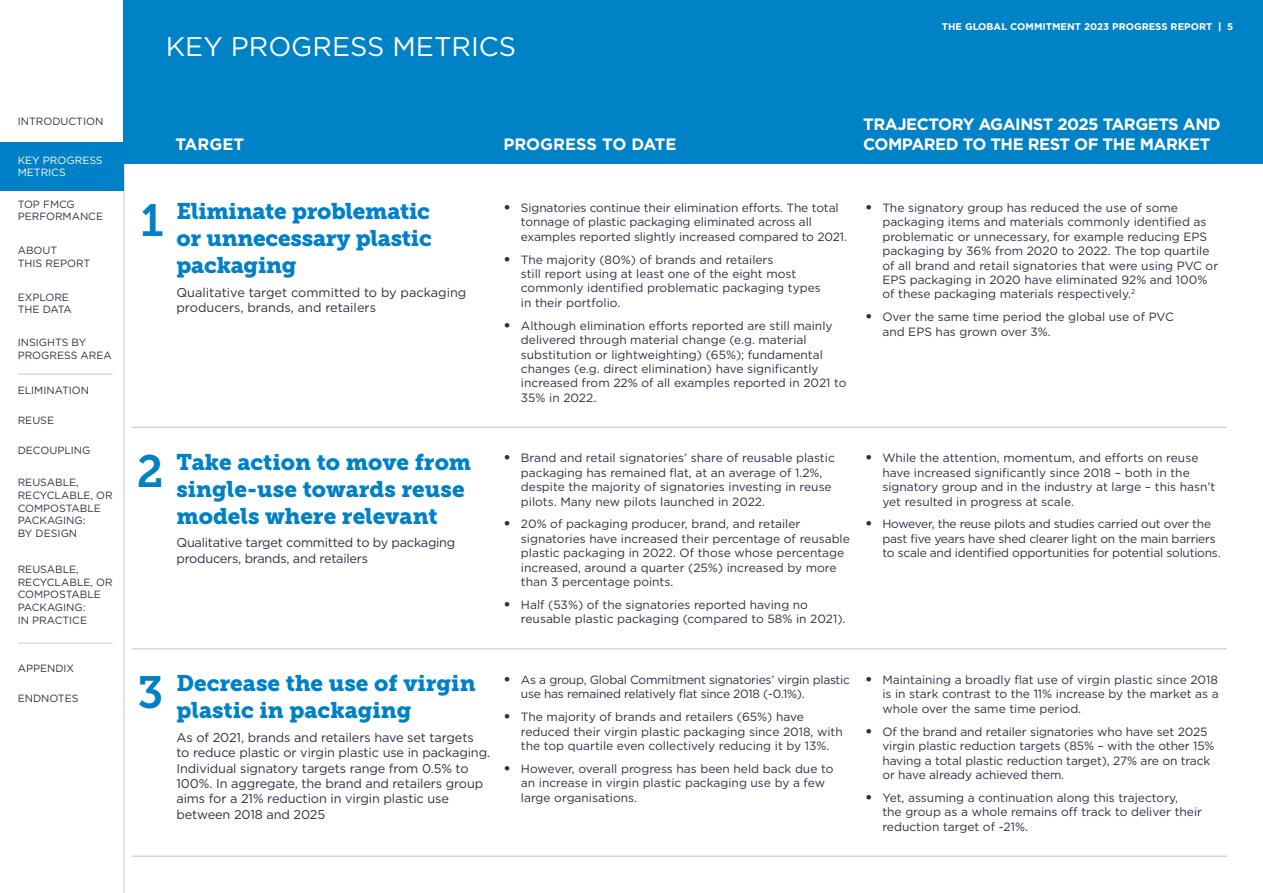
<style>
.page{position:relative;width:1263px;height:893px;background:#fff}
.page>*{position:absolute;margin:0;border:0;box-sizing:border-box;transform-origin:0 0}
.t1{font:27px "Gotham";color:#fff}
.t2{font:22.5px/27px "Museo Slab 900";color:#0081c7}
.t3{font:700 16.5px/19.8px "Gotham";letter-spacing:-.03em;color:#fff}
.t4{font:700 16.5px "Gotham";color:#fff}
.t5{font:12.75px/15.3px "Gotham";letter-spacing:-.01em;color:#2f2f46}
.t6{font:12px/14.4px "Gotham";color:#2f2f46}
.t7{font:12px/14.4px "Gotham";letter-spacing:-.02em;color:#2f2f46}
.t8{font:10.5px/12.6px "Gotham";color:#2f2f46}
.t9{font:10.5px/12.6px "Gotham";color:#fff}
.t10{font:700 9.75px "Gotham";color:#fff}
.s1{font-weight:900}
.s2{font-family:"Museo Slab 700";font-size:45px}
.s3{font-weight:900;font-size:13.5px}
</style>
<div class="page">
<hr style="left:124px;top:0;width:1px;height:893px;background:#cbcbd1">
<hr style="left:18px;top:374px;width:95px;height:1px;background:#cbcbd1">
<hr style="left:18px;top:643px;width:95px;height:1px;background:#cbcbd1">
<div style="left:0;top:142px;width:123px;height:49px;background:#0081c7"></div>
<hr style="left:132px;top:427px;width:44px;height:1px;background:#c1c1c7">
<hr style="left:176px;top:427px;width:328px;height:1px;background:#c1c1c7">
<hr style="left:504px;top:427px;width:361px;height:1px;background:#c1c1c7">
<hr style="left:865px;top:427px;width:362px;height:1px;background:#c1c1c7">
<hr style="left:132px;top:648px;width:44px;height:1px;background:#c1c1c7">
<hr style="left:176px;top:648px;width:328px;height:1px;background:#c1c1c7">
<hr style="left:504px;top:648px;width:361px;height:1px;background:#c1c1c7">
<hr style="left:865px;top:648px;width:362px;height:1px;background:#c1c1c7">
<hr style="left:132px;top:856px;width:44px;height:1px;background:#c1c1c7">
<hr style="left:176px;top:856px;width:328px;height:1px;background:#c1c1c7">
<hr style="left:504px;top:856px;width:361px;height:1px;background:#c1c1c7">
<hr style="left:865px;top:856px;width:362px;height:1px;background:#c1c1c7">
<div style="left:123px;top:0;width:1140px;height:163px;background:#0082c7"></div>
<p class="t8" style="left:18px;top:115px;width:87px">INTRODUCTION</p>
<p class="t9" style="left:18px;top:153px;width:86px">KEY PROGRESS<br>METRICS</p>
<p class="t8" style="left:18px;top:197px;width:87px">TOP FMCG<br>PERFORMANCE</p>
<p class="t8" style="left:18px;top:244px;width:74px">ABOUT<br>THIS REPORT</p>
<p class="t8" style="left:18px;top:290px;width:56px">EXPLORE<br>THE DATA</p>
<p class="t8" style="left:18px;top:336px;width:96px">INSIGHTS BY<br>PROGRESS AREA</p>
<p class="t8" style="left:18px;top:383px;width:73px">ELIMINATION</p>
<p class="t8" style="left:18px;top:414px;width:38px">REUSE</p>
<p class="t8" style="left:18px;top:444px;width:74px">DECOUPLING</p>
<p class="t8" style="left:18px;top:476px;width:96px">REUSABLE,<br>RECYCLABLE, OR<br>COMPOSTABLE<br>PACKAGING:<br>BY DESIGN</p>
<p class="t8" style="left:18px;top:563px;width:96px">REUSABLE,<br>RECYCLABLE, OR<br>COMPOSTABLE<br>PACKAGING:<br>IN PRACTICE</p>
<p class="t8" style="left:18px;top:662px;width:58px">APPENDIX</p>
<p class="t8" style="left:18px;top:692px;width:62px">ENDNOTES</p>
<h1 class="t1" style="left:166px;top:29px;width:352px">KEY PROGRESS METRICS</h1>
<p class="t10" style="left:942px;top:20px;width:293px">THE GLOBAL COMMITMENT 2023 PROGRESS REPORT <span class="s1">|</span> 5</p>
<h3 class="t3" style="left:175px;top:134px;width:70px">TARGET</h3>
<h3 class="t4" style="left:503px;top:133px;width:175px">PROGRESS TO DATE</h3>
<h3 class="t3" style="left:863px;top:114px;width:359px">TRAJECTORY AGAINST 2025 TARGETS AND<br>COMPARED TO THE REST OF THE MARKET</h3>
<h2 class="t2" style="left:176px;top:198px;width:257px;text-align:justify;text-indent:-35px"><span class="s2">1</span> Eliminate problematic or unnecessary plastic packaging</h2>
<p class="t5" style="left:176px;top:285px;width:291px">Qualitative target committed to by packaging producers, brands, and retailers</p>
<p class="t6" style="left:521px;top:200px;width:328px;text-indent:-17px"><span class="s3">•</span> Signatories continue their elimination efforts. The total tonnage of plastic packaging eliminated across all examples reported slightly increased compared to 2021.</p>
<p class="t6" style="left:521px;top:252px;width:301px;text-indent:-17px"><span class="s3">•</span> The majority (80%) of brands and retailers<br>still report using at least one of the eight most commonly identified problematic packaging types in their portfolio.</p>
<p class="t6" style="left:521px;top:318px;width:327px;text-indent:-17px"><span class="s3">•</span> Although elimination efforts reported are still mainly delivered through material change (e.g. material substitution or lightweighting) (65%); fundamental changes (e.g. direct elimination) have significantly increased from 22% of all examples reported in 2021 to 35% in 2022.</p>
<p class="t6" style="left:882px;top:200px;width:337px;text-indent:-17px"><span class="s3">•</span> The signatory group has reduced the use of some packaging items and materials commonly identified as problematic or unnecessary, for example reducing EPS packaging by 36% from 2020 to 2022. The top quartile of all brand and retail signatories that were using PVC or EPS packaging in 2020 have eliminated 92% and 100% of these packaging materials respectively.<sup>2</sup></p>
<p class="t6" style="left:882px;top:309px;width:293px;text-indent:-17px"><span class="s3">•</span> Over the same time period the global use of PVC and EPS has grown over 3%.</p>
<h2 class="t2" style="left:176px;top:448px;width:296px;text-indent:-39px"><span class="s2">2</span> Take action to move from single-use towards reuse models where relevant</h2>
<p class="t5" style="left:176px;top:535px;width:280px">Qualitative target committed to by packaging producers, brands, and retailers</p>
<p class="t6" style="left:521px;top:451px;width:315px;text-indent:-17px"><span class="s3">•</span> Brand and retail signatories’ share of reusable plastic packaging has remained flat, at an average of 1.2%, despite the majority of signatories investing in reuse pilots. Many new pilots launched in 2022.</p>
<p class="t6" style="left:521px;top:517px;width:330px;text-indent:-17px"><span class="s3">•</span> 20% of packaging producer, brand, and retailer signatories have increased their percentage of reusable plastic packaging in 2022. Of those whose percentage increased, around a quarter (25%) increased by more than 3 percentage points.</p>
<p class="t6" style="left:521px;top:597px;width:326px;text-indent:-17px"><span class="s3">•</span> Half (53%) of the signatories reported having no reusable plastic packaging (compared to 58% in 2021).</p>
<p class="t6" style="left:882px;top:451px;width:334px;text-indent:-17px"><span class="s3">•</span> While the attention, momentum, and efforts on reuse have increased significantly since 2018 – both in the signatory group and in the industry at large – this hasn’t yet resulted in progress at scale.</p>
<p class="t7" style="left:882px;top:517px;width:340px;text-indent:-17px"><span class="s3">•</span> However, the reuse pilots and studies carried out over the past five years have shed clearer light on the main barriers to scale and identified opportunities for potential solutions.</p>
<h2 class="t2" style="left:176px;top:670px;width:301px;text-indent:-39px"><span class="s2">3</span> Decrease the use of virgin plastic in packaging</h2>
<p class="t5" style="left:176px;top:730px;width:315px">As of 2021, brands and retailers have set targets<br>to reduce plastic or virgin plastic use in packaging.<br>Individual signatory targets range from 0.5% to 100%. In aggregate, the brand and retailers group aims for a 21% reduction in virgin plastic use between 2018 and 2025</p>
<p class="t7" style="left:521px;top:672px;width:331px;text-indent:-17px"><span class="s3">•</span> As a group, Global Commitment signatories’ virgin plastic use has remained relatively flat since 2018 (-0.1%).</p>
<p class="t6" style="left:521px;top:710px;width:323px;text-indent:-17px"><span class="s3">•</span> The majority of brands and retailers (65%) have reduced their virgin plastic packaging since 2018, with the top quartile even collectively reducing it by 13%.</p>
<p class="t6" style="left:521px;top:761px;width:314px;text-indent:-17px"><span class="s3">•</span> However, overall progress has been held back due to an increase in virgin plastic packaging use by a few large organisations.</p>
<p class="t6" style="left:882px;top:672px;width:338px;text-align:justify;text-indent:-17px"><span class="s3">•</span> Maintaining a broadly flat use of virgin plastic since 2018 is in stark contrast to the 11% increase by the market as a whole over the same time period.</p>
<p class="t6" style="left:882px;top:724px;width:334px;text-indent:-17px"><span class="s3">•</span> Of the brand and retailer signatories who have set 2025 virgin plastic reduction targets (85% – with the other 15% having a total plastic reduction target), 27% are on track or have already achieved them.</p>
<p class="t6" style="left:882px;top:790px;width:321px;text-indent:-17px"><span class="s3">•</span> Yet, assuming a continuation along this trajectory,<br>the group as a whole remains off track to deliver their reduction target of -21%.</p>
</div>
